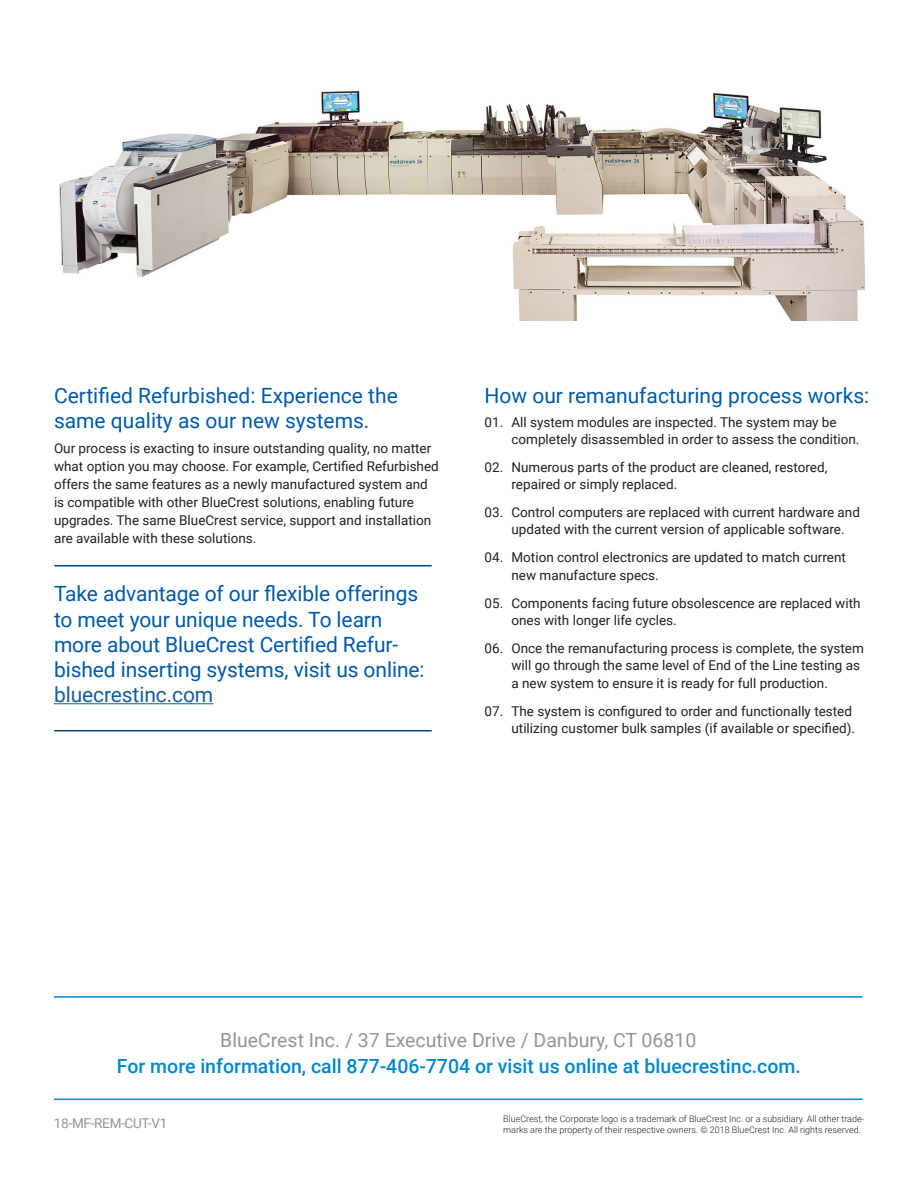
<style>
.page{position:relative;width:918px;height:1188px;background:#fff}
.page>*{position:absolute;margin:0;border:0;box-sizing:border-box;transform-origin:0 0}
.BC_subhead_1_14_16_8{font:21px/25.2px "Roboto";letter-spacing:-.005em;color:#015aaa}
.BC_contact_13_15_m_b{font:500 19.5px "Roboto";color:#0088ce}
.BC_address_13_15_m_g{font:19.5px "Roboto";color:#939598}
.BC_body_9_10_8_K{font:13.5px/17.2px "Roboto";color:#231f20}
.t1{font:13.5px "Roboto";letter-spacing:-.02em;color:#939598}
.BC_copyright_6_7_2_K{font:300 9px/10.8px "Roboto";color:#231f20}
.s1{color:#175d9e}
</style>
<div class="page">
<hr style="left:54px;top:1099px;width:808px;height:1px;background:#0088ce">
<hr style="left:54px;top:996px;width:808px;height:2px;background:#0088ce">
<img style="left:59px;top:91px;width:806px;height:230px">
<hr style="left:54px;top:703px;width:159px;height:1px;background:#175d9e">
<hr style="left:55px;top:730px;width:376px;height:1px;background:#01468c">
<hr style="left:55px;top:565px;width:376px;height:1px;background:#01468c">
<p class="BC_subhead_1_14_16_8" style="left:54px;top:382px;width:345px">Certified Refurbished: Experience the same quality as our new systems.</p>
<p class="BC_body_9_10_8_K" style="left:54px;top:438px;width:386px;line-height:18px">Our process is exacting to insure outstanding quality, no matter what option you may choose. For example, Certified Refurbished offers the same features as a newly manufactured system and is compatible with other BlueCrest solutions, enabling future upgrades. The same BlueCrest service, support and installation are available with these solutions.</p>
<p class="BC_subhead_1_14_16_8" style="left:54px;top:581px;width:372px">Take advantage of our flexible offerings to meet your unique needs. To learn more about BlueCrest Certified Refur&shy;bished inserting systems, visit us online: <span class="s1">bluecrestinc.com</span></p>
<p class="BC_subhead_1_14_16_8" style="left:484px;top:382px;width:386px">How our remanufacturing process works:</p>
<p class="BC_body_9_10_8_K" style="left:512px;top:413px;width:349px;text-indent:-27px">01. All system modules are inspected. The system may be completely disassembled in order to assess the condition.</p>
<p class="BC_body_9_10_8_K" style="left:512px;top:458px;width:317px;text-indent:-27px">02. Numerous parts of the product are cleaned, restored, repaired or simply replaced.</p>
<p class="BC_body_9_10_8_K" style="left:512px;top:503px;width:350px;text-indent:-27px">03. Control computers are replaced with current hardware and updated with the current version of applicable software.</p>
<p class="BC_body_9_10_8_K" style="left:512px;top:549px;width:336px;text-indent:-27px">04. Motion control electronics are updated to match current new manufacture specs.</p>
<p class="BC_body_9_10_8_K" style="left:512px;top:594px;width:351px;text-indent:-27px">05. Components facing future obsolescence are replaced with ones with longer life cycles.</p>
<p class="BC_body_9_10_8_K" style="left:512px;top:639px;width:354px;text-indent:-27px">06. Once the remanufacturing process is complete, the system will go through the same level of End of the Line testing as a new system to ensure it is ready for full production.</p>
<p class="BC_body_9_10_8_K" style="left:484px;top:702px;width:372px;text-align:right">07. The system is configured to order and functionally tested utilizing customer bulk samples (if available or specified).</p>
<p class="BC_address_13_15_m_g" style="left:220px;top:1026px;width:478px">BlueCrest Inc. / 37 Executive Drive / Danbury, CT 06810</p>
<p class="BC_contact_13_15_m_b" style="left:117px;top:1052px;width:686px">For more information, call 877-406-7704 or visit us online at bluecrestinc.com.</p>
<p class="BC_copyright_6_7_2_K" style="left:503px;top:1113px;width:363px">BlueCrest, the Corporate logo is a trademark of BlueCrest Inc. or a subsidiary. All other trade&shy;marks are the property of their respective owners. © 2018 BlueCrest Inc. All rights reserved.</p>
<p class="t1" style="left:54px;top:1114px;width:115px">18-MF-REM-CUT-V1</p>
</div>
